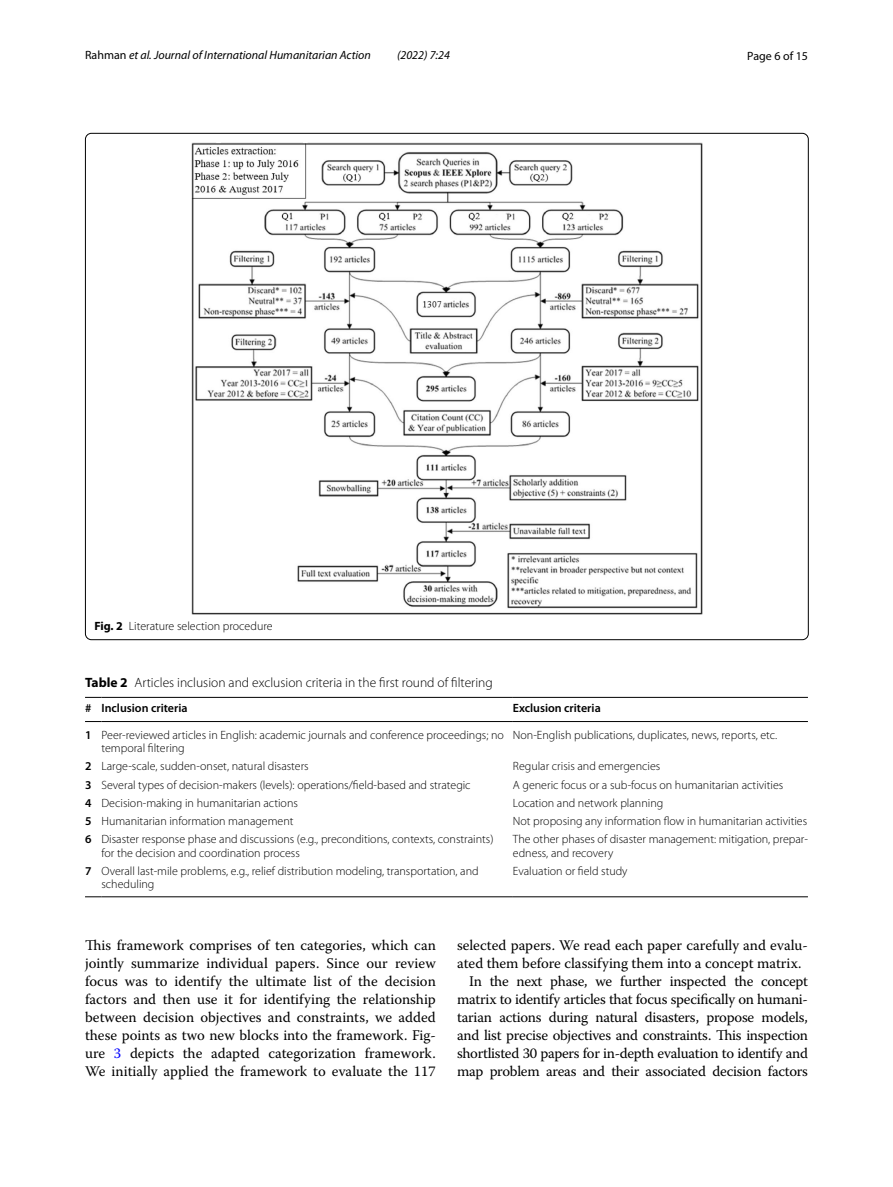
<style>
.page{position:relative;width:893px;height:1187px;background:#fff}
.page>*{position:absolute;margin:0;border:0;box-sizing:border-box;transform-origin:0 0}
.t1{font:14.7px/18px "Warnock Pro";letter-spacing:-.015em;color:#000;text-align:justify}
.t2{font:300 13.5px "Myriad Pro";color:#000}
.t3{font:300 12px/13.5px "Myriad Pro";color:#000}
.t4{font:italic 12px "Myriad Pro";color:#000}
.t5{font:600 12px "Myriad Pro";color:#000}
.t6{font:12px "Myriad Pro";color:#000}
.s1{font-style:normal}
.s2{font-weight:700}
.s3{font-weight:600}
.s4{color:#00f}
</style>
<div class="page">
<img style="left:192px;top:142px;width:510px;height:472px">
<svg style="left:85px;top:697px;width:16px;height:1px"></svg>
<svg style="left:85px;top:721px;width:16px;height:1px"></svg>
<hr style="left:101px;top:697px;width:412px;height:1px;background:#000">
<hr style="left:101px;top:721px;width:412px;height:1px;background:#000">
<hr style="left:513px;top:697px;width:295px;height:1px;background:#000">
<hr style="left:513px;top:721px;width:295px;height:1px;background:#000">
<svg style="left:85px;top:896px;width:16px;height:1px"></svg>
<hr style="left:101px;top:896px;width:412px;height:1px;background:#000">
<hr style="left:513px;top:896px;width:295px;height:1px;background:#000">
<p class="t4" style="left:85px;top:48px;width:287px"><span class="s1">Rahman</span> et al. Journal of International Humanitarian Action</p>
<p class="t4" style="left:397px;top:48px;width:54px">(2022) 7:24</p>
<p class="t6" style="left:747px;top:48px;width:62px">Page 6 of 15</p>
<p class="t3" style="left:94px;top:619px;width:180px"><span class="s2">Fig. 2</span> Literature selection procedure</p>
<p class="t2" style="left:85px;top:675px;width:409px"><span class="s2">Table 2</span> Articles inclusion and exclusion criteria in the first round of filtering</p>
<p class="t5" style="left:85px;top:700px;width:104px"># Inclusion criteria</p>
<p class="t5" style="left:513px;top:700px;width:89px">Exclusion criteria</p>
<p class="t3" style="left:101px;top:728px;width:404px;text-indent:-16px"><span class="s3">1</span> Peer-reviewed articles in English: academic journals and conference proceedings; no temporal filtering</p>
<p class="t3" style="left:513px;top:728px;width:266px">Non-English publications, duplicates, news, reports, etc.</p>
<p class="t3" style="left:85px;top:759px;width:225px"><span class="s3">2</span> Large-scale, sudden-onset, natural disasters</p>
<p class="t3" style="left:513px;top:759px;width:149px">Regular crisis and emergencies</p>
<p class="t3" style="left:85px;top:778px;width:387px"><span class="s3">3</span> Several types of decision-makers (levels): operations/field-based and strategic</p>
<p class="t3" style="left:513px;top:778px;width:272px">A generic focus or a sub-focus on humanitarian activities</p>
<p class="t3" style="left:85px;top:796px;width:214px"><span class="s3">4</span> Decision-making in humanitarian actions</p>
<p class="t3" style="left:513px;top:796px;width:152px">Location and network planning</p>
<p class="t3" style="left:85px;top:814px;width:210px"><span class="s3">5</span> Humanitarian information management</p>
<p class="t3" style="left:513px;top:814px;width:296px">Not proposing any information flow in humanitarian activities</p>
<p class="t3" style="left:101px;top:832px;width:394px;text-indent:-16px"><span class="s3">6</span> Disaster response phase and discussions (e.g., preconditions, contexts, constraints) for the decision and coordination process</p>
<p class="t3" style="left:513px;top:832px;width:297px">The other phases of disaster management: mitigation, prepar&shy;edness, and recovery</p>
<p class="t3" style="left:101px;top:864px;width:379px;text-indent:-16px"><span class="s3">7</span> Overall last-mile problems, e.g., relief distribution modeling, transportation, and scheduling</p>
<p class="t3" style="left:513px;top:864px;width:116px">Evaluation or field study</p>
<p class="t1" style="left:85px;top:935px;width:352px">This framework comprises of ten categories, which can jointly summarize individual papers. Since our review focus was to identify the ultimate list of the decision factors and then use it for identifying the relationship between decision objectives and constraints, we added these points as two new blocks into the framework. Fig&shy;ure <span class="s4">3</span> depicts the adapted categorization framework.<br>We initially applied the framework to evaluate the 117</p>
<p class="t1" style="left:457px;top:935px;width:352px">selected papers. We read each paper carefully and evalu-</p>
<p class="t1" style="left:457px;top:953px;width:346px">ated them before classifying them into a concept matrix.</p>
<p class="t1" style="left:469px;top:971px;width:340px">In the next phase, we further inspected the concept</p>
<p class="t1" style="left:457px;top:989px;width:352px">matrix to identify articles that focus specifically on humani-</p>
<p class="t1" style="left:457px;top:1007px;width:352px">tarian actions during natural disasters, propose models,</p>
<p class="t1" style="left:457px;top:1025px;width:352px">and list precise objectives and constraints. This inspection</p>
<p class="t1" style="left:457px;top:1043px;width:352px">shortlisted 30 papers for in-depth evaluation to identify and</p>
<p class="t1" style="left:457px;top:1061px;width:352px">map problem areas and their associated decision factors</p>
</div>
